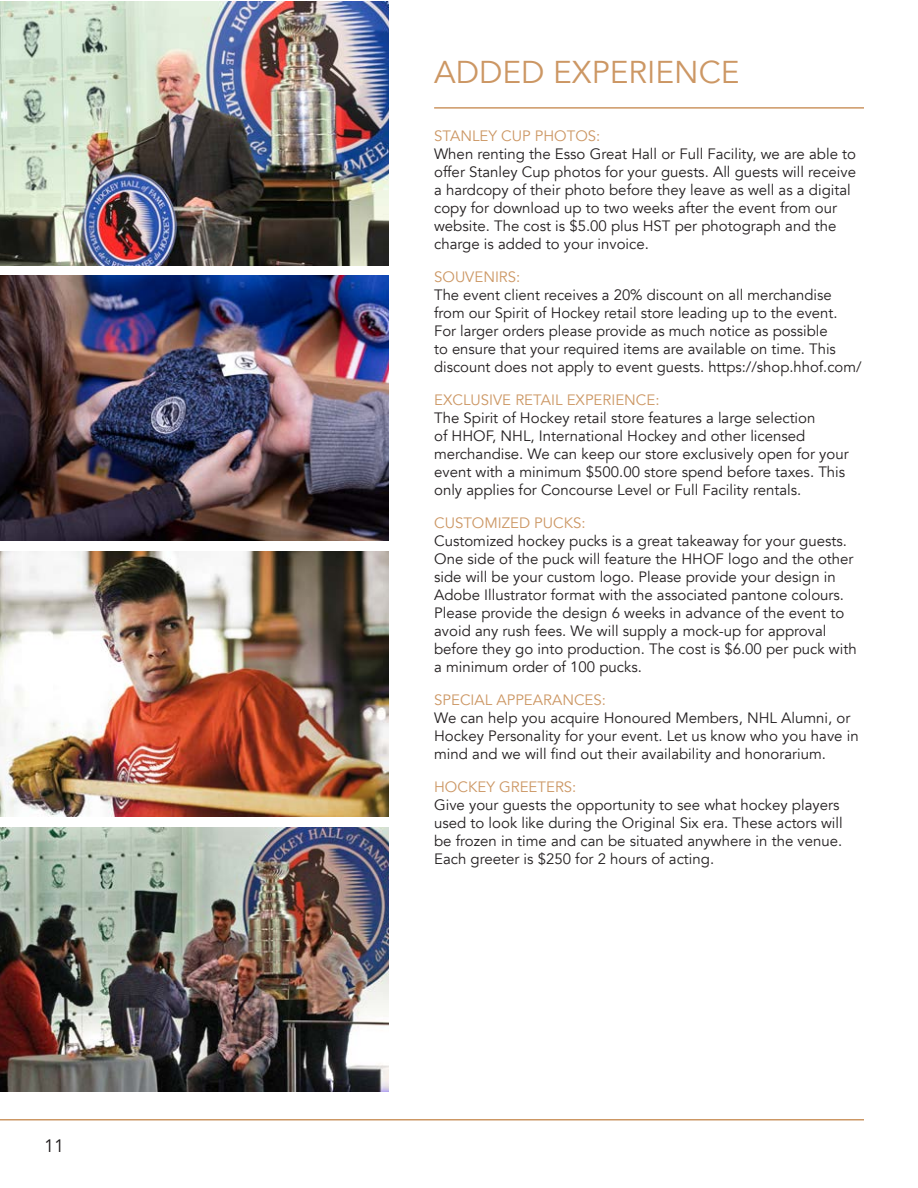
<style>
.page{position:relative;width:918px;height:1188px;background:#fff}
.page>*{position:absolute;margin:0;border:0;box-sizing:border-box;transform-origin:0 0}
.t1{font:31.5px "Avenir";color:#cc9764}
.t2{font:18px "Avenir";color:#231f20}
.t3{font:15px/18px "Avenir";color:#231f20}
.s1{color:#cc9764}
</style>
<div class="page">
<img style="left:0;top:552px;width:389px;height:264px">
<img style="left:0;top:827px;width:389px;height:265px">
<img style="left:0;top:276px;width:389px;height:264px">
<img style="left:0;top:2px;width:389px;height:263px">
<hr style="left:434px;top:107px;width:430px;height:2px;background:#cc9764">
<hr style="left:0;top:1119px;width:864px;height:1px;background:#cc9764">
<p class="t2" style="left:44px;top:1135px;width:22px">11</p>
<p class="t1" style="left:434px;top:53px;width:307px">ADDED EXPERIENCE</p>
<p class="t3" style="left:434px;top:127px;width:423px"><span class="s1">STANLEY CUP PHOTOS:<br></span>When renting the Esso Great Hall or Full Facility, we are able to offer Stanley Cup photos for your guests. All guests will receive a hardcopy of their photo before they leave as well as a digital copy for download up to two weeks after the event from our website. The cost is $5.00 plus HST per photograph and the charge is added to your invoice.</p>
<p class="t3" style="left:434px;top:268px;width:429px"><span class="s1">SOUVENIRS:<br></span>The event client receives a 20% discount on all merchandise from our Spirit of Hockey retail store leading up to the event.<br>For larger orders please provide as much notice as possible<br>to ensure that your required items are available on time. This discount does not apply to event guests. https://shop.hhof.com/</p>
<p class="t3" style="left:434px;top:391px;width:416px"><span class="s1">EXCLUSIVE RETAIL EXPERIENCE:<br></span>The Spirit of Hockey retail store features a large selection<br>of HHOF, NHL, International Hockey and other licensed merchandise. We can keep our store exclusively open for your event with a minimum $500.00 store spend before taxes. This only applies for Concourse Level or Full Facility rentals.</p>
<p class="t3" style="left:434px;top:514px;width:424px"><span class="s1">CUSTOMIZED PUCKS:<br></span>Customized hockey pucks is a great takeaway for your guests.<br>One side of the puck will feature the HHOF logo and the other side will be your custom logo. Please provide your design in Adobe Illustrator format with the associated pantone colours.<br>Please provide the design 6 weeks in advance of the event to avoid any rush fees. We will supply a mock-up for approval before they go into production. The cost is $6.00 per puck with a minimum order of 100 pucks.</p>
<p class="t3" style="left:434px;top:691px;width:426px"><span class="s1">SPECIAL APPEARANCES:<br></span>We can help you acquire Honoured Members, NHL Alumni, or Hockey Personality for your event. Let us know who you have in mind and we will find out their availability and honorarium.</p>
<p class="t3" style="left:434px;top:778px;width:410px"><span class="s1">HOCKEY GREETERS:<br></span>Give your guests the opportunity to see what hockey players used to look like during the Original Six era. These actors will be frozen in time and can be situated anywhere in the venue.<br>Each greeter is $250 for 2 hours of acting.</p>
</div>
